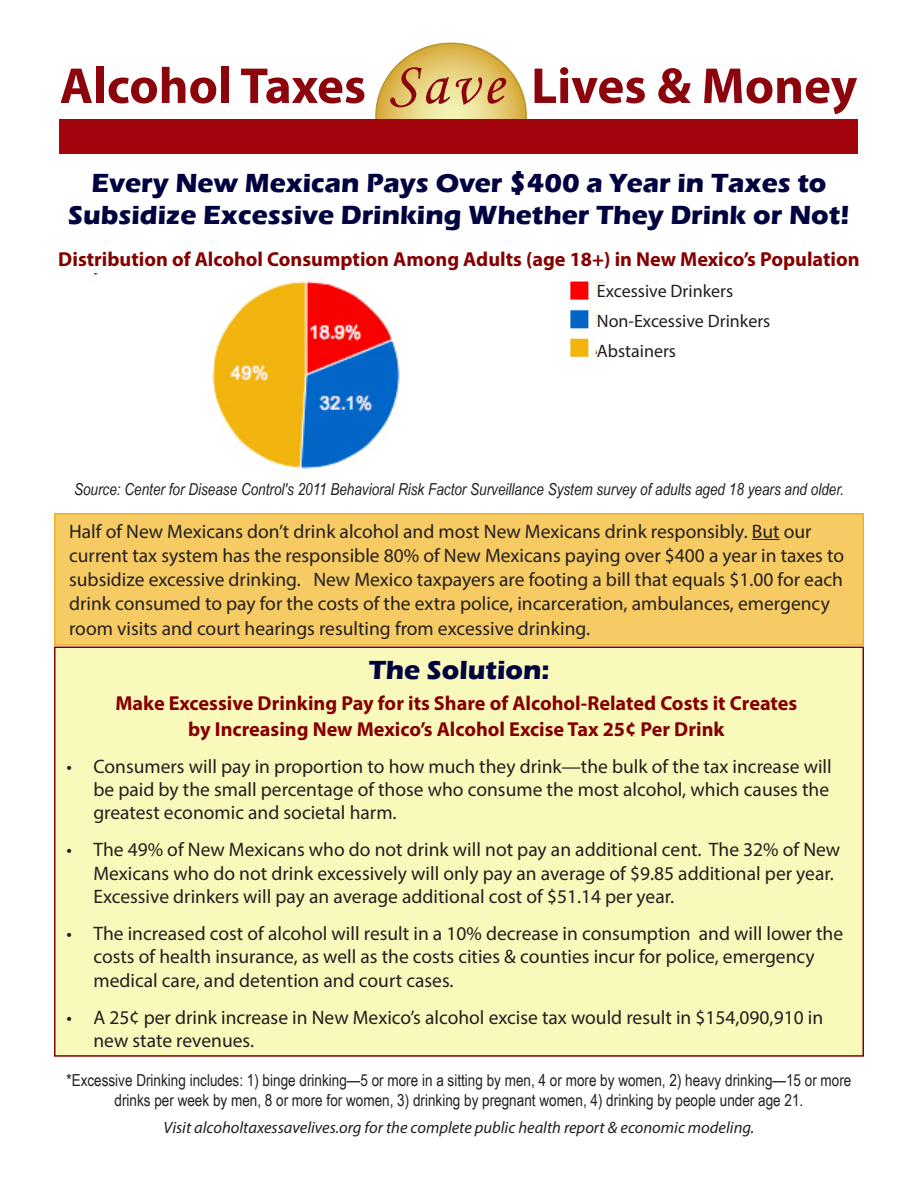
<style>
.page{position:relative;width:918px;height:1188px;background:#fff}
.page>*{position:absolute;margin:0;border:0;box-sizing:border-box;transform-origin:0 0}
.t1{font:700 51px "Myriad Pro";color:#8c040c}
.t2{font:700 27px "Eras ITC";color:#000340}
.t3{font:700 20.25px/25.5px "Myriad Pro";color:#850000;text-align:center}
.t4{font:19.5px/23.4px "Myriad Pro";color:#231f20}
.t5{font:18px "Myriad Pro";color:#231f20}
.t6{font:16.5px/19.8px "Arial Narrow";color:#231f20;text-align:center}
.t7{font:italic 16.5px "Arial Narrow";color:#231f20}
.t8{font:italic 16.5px "Myriad Pro";color:#231f20}
.s1{font-family:"Monotype Corsiva";font-weight:400;font-size:61.2px}
</style>
<div class="page">
<div style="left:54px;top:646px;width:810px;height:411px;background:#f9f9bb;border:2px solid #820000"></div>
<div style="left:54px;top:513px;width:810px;height:133px;background:#f7cb64;border:2px solid #ecb030"></div>
<svg style="left:375px;top:43px;width:152px;height:77px"></svg>
<div style="left:59px;top:120px;width:799px;height:34px;background:#a2040c"></div>
<svg style="left:752px;top:539px;width:28px;height:1px"></svg>
<img style="left:93px;top:274px;width:628px;height:195px">
<div style="left:597px;top:284px;width:223px;height:132px;background:#fff"></div>
<p class="t1" style="left:60px;top:53px;width:799px">Alcohol Taxes <span class="s1">Save</span> Lives &amp; Money</p>
<p class="t2" style="left:91px;top:167px;width:737px">Every New Mexican Pays Over $400 a Year in Taxes to</p>
<p class="t2" style="left:68px;top:199px;width:783px">Subsidize Excessive Drinking Whether They Drink or Not!</p>
<p class="t3" style="left:58px;top:245px;width:803px">Distribution of Alcohol Consumption Among Adults (age 18+) in New Mexico’s Population</p>
<p class="t5" style="left:597px;top:280px;width:138px">Excessive Drinkers</p>
<p class="t5" style="left:597px;top:310px;width:175px">Non-Excessive Drinkers</p>
<p class="t5" style="left:597px;top:340px;width:81px">Abstainers</p>
<p class="t7" style="left:74px;top:477px;width:771px">Source: Center for Disease Control's 2011 Behavioral Risk Factor Surveillance System survey of adults aged 18 years and older.</p>
<p class="t4" style="left:69px;top:519px;width:776px;line-height:24.3px">Half of New Mexicans don’t drink alcohol and most New Mexicans drink responsibly. But our current tax system has the responsible 80% of New Mexicans paying over $400 a year in taxes to subsidize excessive drinking. New Mexico taxpayers are footing a bill that equals $1.00 for each drink consumed to pay for the costs of the extra police, incarceration, ambulances, emergency room visits and court hearings resulting from excessive drinking.</p>
<p class="t2" style="left:369px;top:654px;width:182px">The Solution:</p>
<p class="t3" style="left:115px;top:690px;width:683px">Make Excessive Drinking Pay for its Share of Alcohol-Related Costs it Creates by Increasing New Mexico’s Alcohol Excise Tax 25¢ Per Drink</p>
<p class="t4" style="left:93px;top:754px;width:740px;text-indent:-27px">• Consumers will pay in proportion to how much they drink—the bulk of the tax increase will be paid by the small percentage of those who consume the most alcohol, which causes the greatest economic and societal harm.</p>
<p class="t4" style="left:93px;top:838px;width:748px;text-indent:-27px">• The 49% of New Mexicans who do not drink will not pay an additional cent. The 32% of New<br>Mexicans who do not drink excessively will only pay an average of $9.85 additional per year.<br>Excessive drinkers will pay an average additional cost of $51.14 per year.</p>
<p class="t4" style="left:93px;top:922px;width:751px;text-indent:-27px">• The increased cost of alcohol will result in a 10% decrease in consumption and will lower the costs of health insurance, as well as the costs cities &amp; counties incur for police, emergency medical care, and detention and court cases.</p>
<p class="t4" style="left:93px;top:1005px;width:731px;text-indent:-27px">• A 25¢ per drink increase in New Mexico’s alcohol excise tax would result in $154,090,910 in new state revenues.</p>
<p class="t6" style="left:66px;top:1070px;width:787px">*Excessive Drinking includes: 1) binge drinking—5 or more in a sitting by men, 4 or more by women, 2) heavy drinking—15 or more drinks per week by men, 8 or more for women, 3) drinking by pregnant women, 4) drinking by people under age 21.</p>
<p class="t8" style="left:164px;top:1117px;width:592px">Visit alcoholtaxessavelives.org for the complete public health report &amp; economic modeling.</p>
</div>
